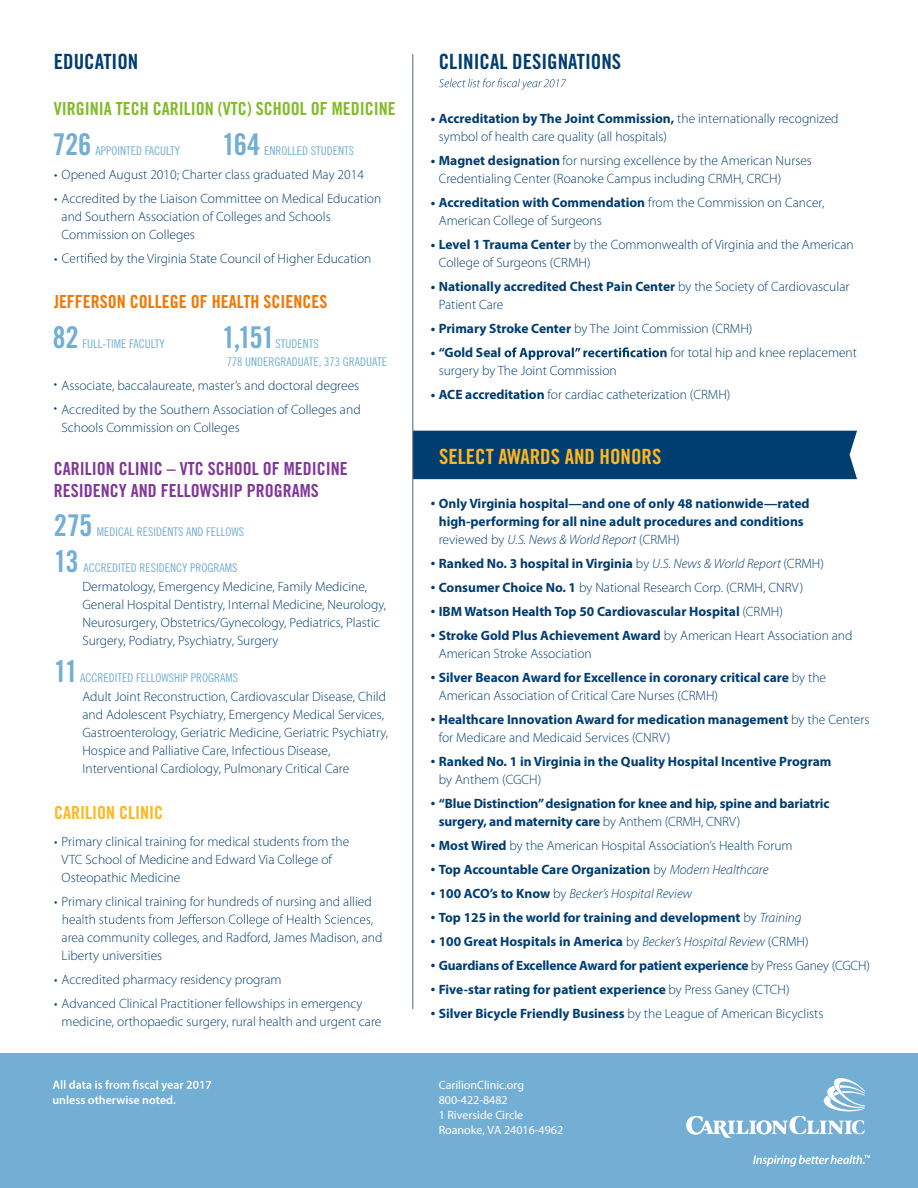
<style>
.page{position:relative;width:918px;height:1188px;background:#fff}
.page>*{position:absolute;margin:0;border:0;box-sizing:border-box;transform-origin:0 0}
.t1{font:30px "Trade Gothic Bold Cond Twenty";letter-spacing:-.03em;color:#73aed4}
.t2{font:21px "Trade Gothic Bold Cond Twenty";color:#003d71}
.t3{font:21px "Trade Gothic Bold Cond Twenty";color:#ffb620}
.t4{font:18px/21px "Trade Gothic Bold Cond Twenty";color:#813699}
.t5{font:18px "Trade Gothic Bold Cond Twenty";color:#82bb27}
.t6{font:18px "Trade Gothic Bold Cond Twenty";color:#f47600}
.t7{font:18px "Trade Gothic Bold Cond Twenty";color:#ffb620}
.t8{font:300 13.5px/18px "Myriad Pro";color:#003d71}
.t9{font:700 13.5px/18px "Myriad Pro";color:#003d71}
.t10{font:italic 300 13.5px "Myriad Pro";color:#003d71}
.t11{font:12px "Trade Gothic Cond Eighteen";color:#73aed4}
.t12{font:12px/15px "Myriad Pro";color:#fff}
.t13{font:600 12px "Myriad Pro";color:#fff}
.s1{font-weight:700}
.s2{font-weight:300}
.s3{font-weight:300;font-style:italic}
.s4{font-weight:700;font-style:normal}
.s5{font-style:normal}
</style>
<div class="page">
<div style="left:414px;top:431px;width:443px;height:48px;background:#003d71"></div>
<hr style="left:413px;top:54px;width:1px;height:955px;background:#5a6670">
<div style="left:0;top:1054px;width:918px;height:134px;background:#73aed4"></div>
<svg style="left:439px;top:79px;width:127px;height:11px"></svg>
<svg style="left:504px;top:347px;width:163px;height:13px"></svg>
<svg style="left:62px;top:253px;width:45px;height:10px"></svg>
<svg style="left:63px;top:914px;width:310px;height:13px"></svg>
<svg style="left:53px;top:1080px;width:158px;height:11px"></svg>
<svg style="left:686px;top:1078px;width:179px;height:60px"></svg>
<svg style="left:753px;top:1155px;width:117px;height:12px"></svg>
<h2 class="t2" style="left:54px;top:49px;width:86px">EDUCATION</h2>
<h3 class="t5" style="left:54px;top:98px;width:343px">VIRGINIA TECH CARILION (VTC) SCHOOL OF MEDICINE</h3>
<h1 class="t1" style="left:52px;top:126px;width:40px">726</h1>
<p class="t11" style="left:95px;top:143px;width:86px">APPOINTED FACULTY</p>
<h1 class="t1" style="left:222px;top:126px;width:40px">164</h1>
<p class="t11" style="left:264px;top:143px;width:91px">ENROLLED STUDENTS</p>
<p class="t8" style="left:54px;top:165px;width:311px">• Opened August 2010; Charter class graduated May 2014</p>
<p class="t8" style="left:62px;top:189px;width:321px;text-indent:-8px">• Accredited by the Liaison Committee on Medical Education and Southern Association of Colleges and Schools<br>Commission on Colleges</p>
<p class="t8" style="left:111px;top:249px;width:263px">by the Virginia State Council of Higher Education</p>
<p class="t8" style="left:54px;top:249px;width:5px">•</p>
<h3 class="t6" style="left:54px;top:291px;width:275px">JEFFERSON COLLEGE OF HEALTH SCIENCES</h3>
<h1 class="t1" style="left:52px;top:319px;width:28px">82</h1>
<p class="t11" style="left:82px;top:336px;width:84px">FULL-TIME FACULTY</p>
<h1 class="t1" style="left:222px;top:319px;width:54px">1,151</h1>
<p class="t11" style="left:275px;top:336px;width:45px">STUDENTS</p>
<p class="t11" style="left:227px;top:355px;width:162px">778 UNDERGRADUATE, 373 GRADUATE</p>
<p class="t8" style="left:54px;top:372px;width:5px;line-height:24px">• •</p>
<p class="t8" style="left:62px;top:373px;width:301px;line-height:24px">Associate, baccalaureate, master’s and doctoral degrees<br>Accredited by the Southern Association of Colleges and</p>
<p class="t8" style="left:62px;top:418px;width:180px">Schools Commission on Colleges</p>
<h3 class="t4" style="left:54px;top:458px;width:295px">CARILION CLINIC – VTC SCHOOL OF MEDICINE<br>RESIDENCY AND FELLOWSHIP PROGRAMS</h3>
<h1 class="t1" style="left:54px;top:507px;width:40px">275</h1>
<p class="t11" style="left:97px;top:524px;width:149px">MEDICAL RESIDENTS AND FELLOWS</p>
<h1 class="t1" style="left:54px;top:543px;width:26px">13</h1>
<p class="t11" style="left:83px;top:561px;width:155px">ACCREDITED RESIDENCY PROGRAMS</p>
<p class="t8" style="left:82px;top:577px;width:305px">Dermatology, Emergency Medicine, Family Medicine, General Hospital Dentistry, Internal Medicine, Neurology, Neurosurgery, Obstetrics/Gynecology, Pediatrics, Plastic Surgery, Podiatry, Psychiatry, Surgery</p>
<h1 class="t1" style="left:54px;top:653px;width:26px">11</h1>
<p class="t11" style="left:80px;top:671px;width:159px">ACCREDITED FELLOWSHIP PROGRAMS</p>
<p class="t8" style="left:82px;top:687px;width:307px">Adult Joint Reconstruction, Cardiovascular Disease, Child and Adolescent Psychiatry, Emergency Medical Services, Gastroenterology, Geriatric Medicine, Geriatric Psychiatry, Hospice and Palliative Care, Infectious Disease, Interventional Cardiology, Pulmonary Critical Care</p>
<h3 class="t7" style="left:54px;top:801px;width:111px">CARILION CLINIC</h3>
<p class="t8" style="left:62px;top:850px;width:272px">VTC School of Medicine and Edward Via College of<br>Osteopathic Medicine</p>
<p class="t8" style="left:54px;top:832px;width:297px">• Primary clinical training for medical students from the</p>
<p class="t8" style="left:54px;top:892px;width:319px">• Primary clinical training for hundreds of nursing and allied</p>
<p class="t8" style="left:62px;top:928px;width:322px">area community colleges, and Radford, James Madison, and<br>Liberty universities</p>
<p class="t8" style="left:54px;top:970px;width:229px">• Accredited pharmacy residency program</p>
<p class="t8" style="left:54px;top:994px;width:310px">• Advanced Clinical Practitioner fellowships in emergency</p>
<p class="t8" style="left:62px;top:1012px;width:321px">medicine, orthopaedic surgery, rural health and urgent care</p>
<p class="t13" style="left:52px;top:1092px;width:125px">unless otherwise noted.</p>
<h2 class="t2" style="left:439px;top:49px;width:184px">CLINICAL DESIGNATIONS</h2>
<p class="t8" style="left:439px;top:110px;width:401px;text-indent:-8px"><span class="s1">• Accreditation by The Joint Commission,</span> the internationally recognized symbol of health care quality (all hospitals)</p>
<p class="t8" style="left:439px;top:152px;width:375px;text-indent:-8px"><span class="s1">• Magnet designation</span> for nursing excellence by the American Nurses<br>Credentialing Center (Roanoke Campus including CRMH, CRCH)</p>
<p class="t8" style="left:439px;top:194px;width:387px;text-indent:-8px"><span class="s1">• Accreditation with Commendation</span> from the Commission on Cancer,<br>American College of Surgeons</p>
<p class="t8" style="left:439px;top:236px;width:416px;text-indent:-8px"><span class="s1">• Level 1 Trauma Center</span> by the Commonwealth of Virginia and the American<br>College of Surgeons (CRMH)</p>
<p class="t8" style="left:439px;top:278px;width:412px;text-indent:-8px"><span class="s1">• Nationally accredited Chest Pain Center</span> by the Society of Cardiovascular<br>Patient Care</p>
<p class="t8" style="left:431px;top:320px;width:323px"><span class="s1">• Primary Stroke Center</span> by The Joint Commission (CRMH)</p>
<p class="t9" style="left:431px;top:343px;width:72px">• “Gold Seal</p>
<p class="t8" style="left:670px;top:344px;width:188px">for total hip and knee replacement</p>
<p class="t8" style="left:439px;top:362px;width:180px">surgery by The Joint Commission</p>
<p class="t8" style="left:431px;top:386px;width:301px"><span class="s1">• ACE accreditation</span> for cardiac catheterization (CRMH)</p>
<h2 class="t3" style="left:439px;top:444px;width:224px">SELECT AWARDS AND HONORS</h2>
<p class="t9" style="left:431px;top:494px;width:380px">• Only Virginia hospital—and one of only 48 nationwide—rated</p>
<p class="t9" style="left:439px;top:512px;width:367px">high-performing for all nine adult procedures and conditions <span class="s2">reviewed by</span> <span class="s3">U.S. News &amp; World Report</span> <span class="s2">(CRMH)</span></p>
<p class="t9" style="left:431px;top:554px;width:395px">• Ranked No. 3 hospital in Virginia <span class="s2">by</span> <span class="s3">U.S. News &amp; World Report</span> <span class="s2">(CRMH)</span></p>
<p class="t8" style="left:431px;top:578px;width:374px"><span class="s1">• Consumer Choice No. 1</span> by National Research Corp. (CRMH, CNRV)</p>
<p class="t9" style="left:431px;top:602px;width:354px">• IBM Watson Health Top 50 Cardiovascular Hospital <span class="s2">(CRMH)</span></p>
<p class="t9" style="left:431px;top:626px;width:423px">• Stroke Gold Plus Achievement Award <span class="s2">by American Heart Association and</span></p>
<p class="t9" style="left:431px;top:668px;width:397px">• Silver Beacon Award for Excellence in coronary critical care <span class="s2">by the</span></p>
<p class="t9" style="left:431px;top:710px;width:440px">• Healthcare Innovation Award for medication management <span class="s2">by the Centers</span></p>
<p class="t9" style="left:431px;top:752px;width:402px">• Ranked No. 1 in Virginia in the Quality Hospital Incentive Program</p>
<p class="t9" style="left:431px;top:794px;width:400px">• “Blue Distinction”designation for knee and hip, spine and bariatric</p>
<p class="t8" style="left:431px;top:836px;width:363px"><span class="s1">• Most Wired</span> by the American Hospital Association’s Health Forum</p>
<p class="t9" style="left:431px;top:860px;width:339px">• Top Accountable Care Organization <span class="s2">by</span> <span class="s3">Modern Healthcare</span></p>
<p class="t10" style="left:431px;top:885px;width:263px"><span class="s4">• 100 ACO’s to Know</span> <span class="s5">by</span> Becker’s Hospital Review</p>
<p class="t9" style="left:431px;top:908px;width:372px">• Top 125 in the world for training and development <span class="s2">by</span> <span class="s3">Training</span></p>
<p class="t9" style="left:431px;top:932px;width:379px">• 100 Great Hospitals in America <span class="s2">by</span> <span class="s3">Becker’s Hospital Review</span> <span class="s2">(CRMH)</span></p>
<p class="t9" style="left:431px;top:956px;width:441px">• Guardians of Excellence Award for patient experience <span class="s2">by Press Ganey (CGCH)</span></p>
<p class="t9" style="left:431px;top:980px;width:360px">• Five-star rating for patient experience <span class="s2">by Press Ganey (CTCH)</span></p>
<p class="t8" style="left:431px;top:1004px;width:394px"><span class="s1">• Silver Bicycle Friendly Business</span> by the League of American Bicyclists</p>
<p class="t8" style="left:439px;top:644px;width:154px">American Stroke Association</p>
<p class="t8" style="left:439px;top:686px;width:281px">American Association of Critical Care Nurses (CRMH)</p>
<p class="t8" style="left:439px;top:728px;width:233px">for Medicare and Medicaid Services (CNRV)</p>
<p class="t8" style="left:439px;top:770px;width:104px">by Anthem (CGCH)</p>
<p class="t9" style="left:439px;top:812px;width:303px">surgery, and maternity care <span class="s2">by Anthem (CRMH, CNRV)</span></p>
<p class="t12" style="left:439px;top:1078px;width:87px">CarilionClinic.org<br>800-422-8482</p>
<p class="t12" style="left:439px;top:1108px;width:126px;line-height:14.4px">1 Riverside Circle<br>Roanoke, VA 24016-4962</p>
</div>
